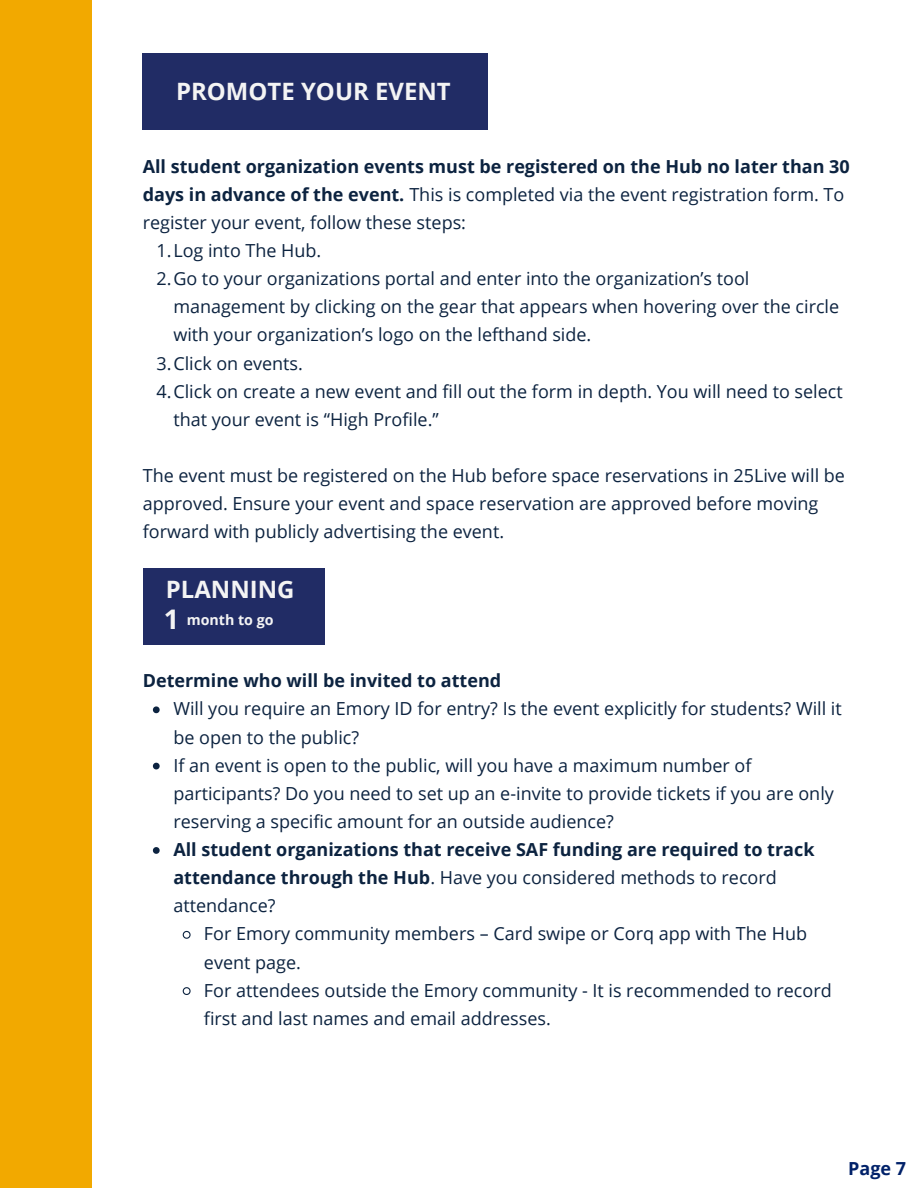
<style>
.page{position:relative;width:918px;height:1188px;background:#fff}
.page>*{position:absolute;margin:0;border:0;box-sizing:border-box;transform-origin:0 0}
.t1{font:700 27px "Open Sans";color:#f4f4f4}
.t2{font:700 24px "Open Sans";color:#f4f4f4}
.t3{font:18px/28.2px "Open Sans";color:#0c2340}
.t4{font:700 18px/28.2px "Open Sans";color:#0c2340}
.t5{font:700 18px "Open Sans";color:#012169}
.t6{font:700 14.25px "Open Sans";color:#f4f4f4}
.s1{font-weight:400}
</style>
<div class="page">
<div style="left:0;top:0;width:92px;height:1188px;background:#f2a900"></div>
<div style="left:143px;top:54px;width:345px;height:76px;background:#212c65"></div>
<svg style="left:153px;top:706px;width:7px;height:7px"></svg>
<svg style="left:153px;top:763px;width:7px;height:6px"></svg>
<svg style="left:153px;top:847px;width:7px;height:7px"></svg>
<svg style="left:182px;top:930px;width:9px;height:9px"></svg>
<svg style="left:182px;top:987px;width:9px;height:8px"></svg>
<div style="left:143px;top:568px;width:181px;height:77px;background:#212c65"></div>
<h3 class="t2" style="left:176px;top:75px;width:276px">PROMOTE YOUR EVENT</h3>
<p class="t4" style="left:143px;top:152px;width:709px">All student organization events must be registered on the Hub no later than 30 days in advance of the event. <span class="s1">This is completed via the event registration form. To register your event, follow these steps:</span></p>
<p class="t3" style="left:156px;top:236px;width:166px">1.Log into The Hub.</p>
<p class="t3" style="left:173px;top:264px;width:667px;text-indent:-17px">2.Go to your organizations portal and enter into the organization’s tool management by clicking on the gear that appears when hovering over the circle with your organization’s logo on the lefthand side.</p>
<p class="t3" style="left:156px;top:348px;width:148px">3.Click on events.</p>
<h3 class="t3" style="left:173px;top:377px;width:671px;text-indent:-17px">4.Click on create a new event and fill out the form in depth. You will need to select that your event is “High Profile.”</h3>
<h1 class="t3" style="left:143px;top:461px;width:704px">The event must be registered on the Hub before space reservations in 25Live will be approved. Ensure your event and space reservation are approved before moving forward with publicly advertising the event.</h1>
<p class="t2" style="left:166px;top:573px;width:130px">PLANNING</p>
<p class="t1" style="left:164px;top:600px;width:17px">1</p>
<h2 class="t6" style="left:187px;top:609px;width:88px">month to go</h2>
<p class="t4" style="left:143px;top:666px;width:360px">Determine who will be invited to attend</p>
<p class="t3" style="left:173px;top:694px;width:670px">Will you require an Emory ID for entry? Is the event explicitly for students? Will it be open to the public?</p>
<h2 class="t3" style="left:173px;top:751px;width:662px">If an event is open to the public, will you have a maximum number of participants? Do you need to set up an e-invite to provide tickets if you are only reserving a specific amount for an outside audience?</h2>
<p class="t4" style="left:173px;top:835px;width:643px">All student organizations that receive SAF funding are required to track attendance through the Hub<span class="s1">. Have you considered methods to record attendance?</span></p>
<p class="t3" style="left:204px;top:919px;width:605px">For Emory community members – Card swipe or Corq app with The Hub event page.</p>
<p class="t3" style="left:204px;top:976px;width:629px">For attendees outside the Emory community - It is recommended to record first and last names and email addresses.</p>
<h1 class="t5" style="left:848px;top:1155px;width:59px">Page 7</h1>
</div>
